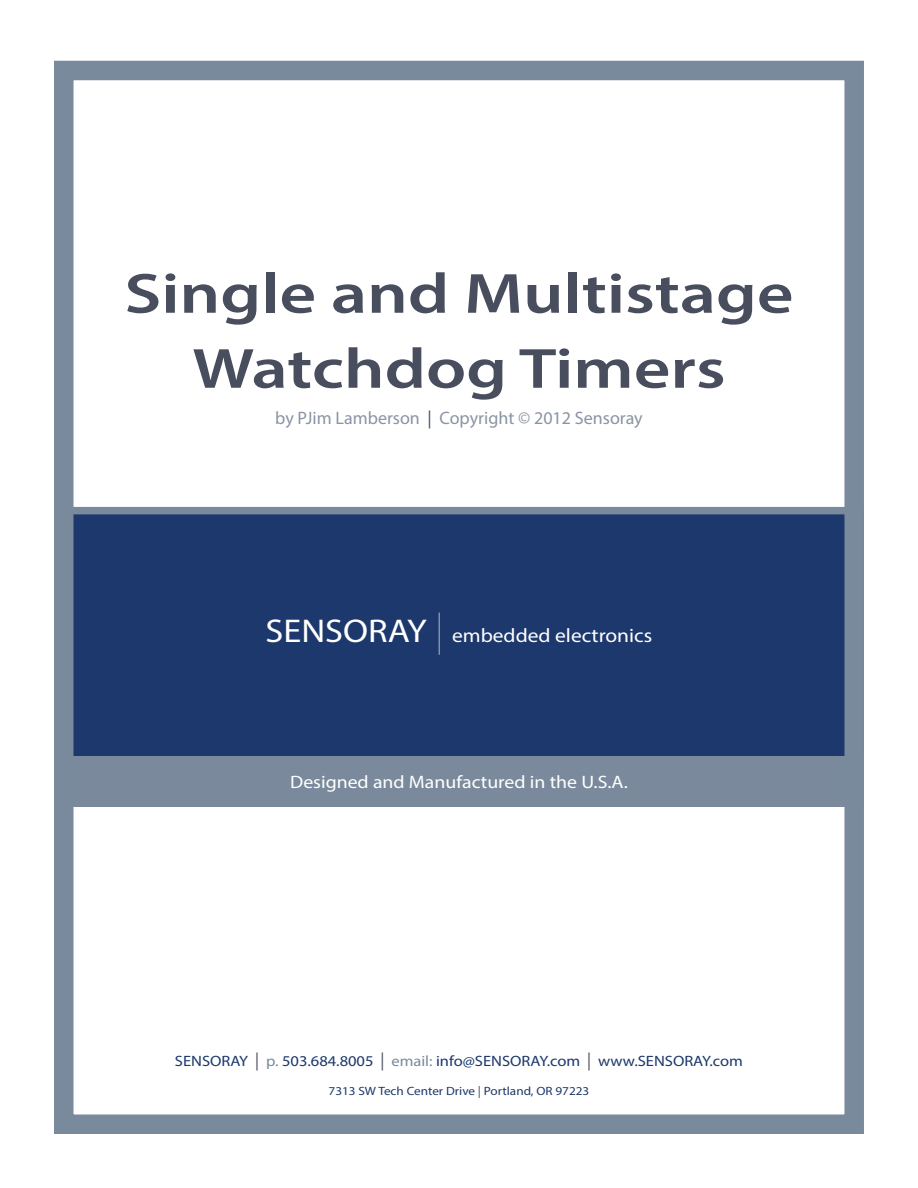
<style>
.page{position:relative;width:918px;height:1188px;background:#fff}
.page>*{position:absolute;margin:0;border:0;box-sizing:border-box;transform-origin:0 0}
.t1{font:600 57px/75px "Myriad Pro";color:#484e5d;text-align:center;scale:1.25 1}
.t2{font:19.5px "Myriad Pro";color:#fff;scale:1.1 1}
.t3{font:18px "Myriad Pro";color:#8a94a3}
.t4{font:18px "Myriad Pro";color:#fff;scale:1.1 1}
.t5{font:15px "Myriad Pro";color:#1d386c;scale:1.1 1}
.t6{font:12px "Myriad Pro";color:#1d386c;scale:1.1 1}
.s1{color:#484e5d}
.s2{font-size:33px}
.s3{font-size:18px;color:#484e5d}
.s4{color:#798a9d}
</style>
<div class="page">
<div style="left:58px;top:755px;width:806px;height:52px;background:#7a8a9c"></div>
<div style="left:58px;top:510px;width:806px;height:245px;background:#1d386c"></div>
<div style="left:54px;top:61px;width:810px;height:1073px;border:20px solid #798a9d"></div>
<div style="left:57px;top:507px;width:807px;height:7px;background:#798a9d"></div>
<hr style="left:439px;top:613px;width:1px;height:42px;background:#8897a7">
<p class="t1" style="left:124px;top:255px;width:537px">Single and Multistage<br>Watchdog Timers</p>
<p class="t3" style="left:275px;top:407px;width:369px">by PJim Lamberson <span class="s1">|</span> Copyright © 2012 Sensoray</p>
<p class="t2" style="left:266px;top:624px;width:353px"><span class="s2">SENSORAY</span> embedded electronics</p>
<p class="t4" style="left:290px;top:771px;width:308px">Designed and Manufactured in the U.S.A.</p>
<p class="t5" style="left:175px;top:1052px;width:518px">SENSORAY <span class="s3">|</span> <span class="s4">p.</span> 503.684.8005 <span class="s3">|</span> <span class="s4">email:</span> info@SENSORAY.com <span class="s3">|</span> www.SENSORAY.com</p>
<p class="t6" style="left:329px;top:1083px;width:239px">7313 SW Tech Center Drive <span class="s1">|</span> Portland, OR 97223</p>
</div>
